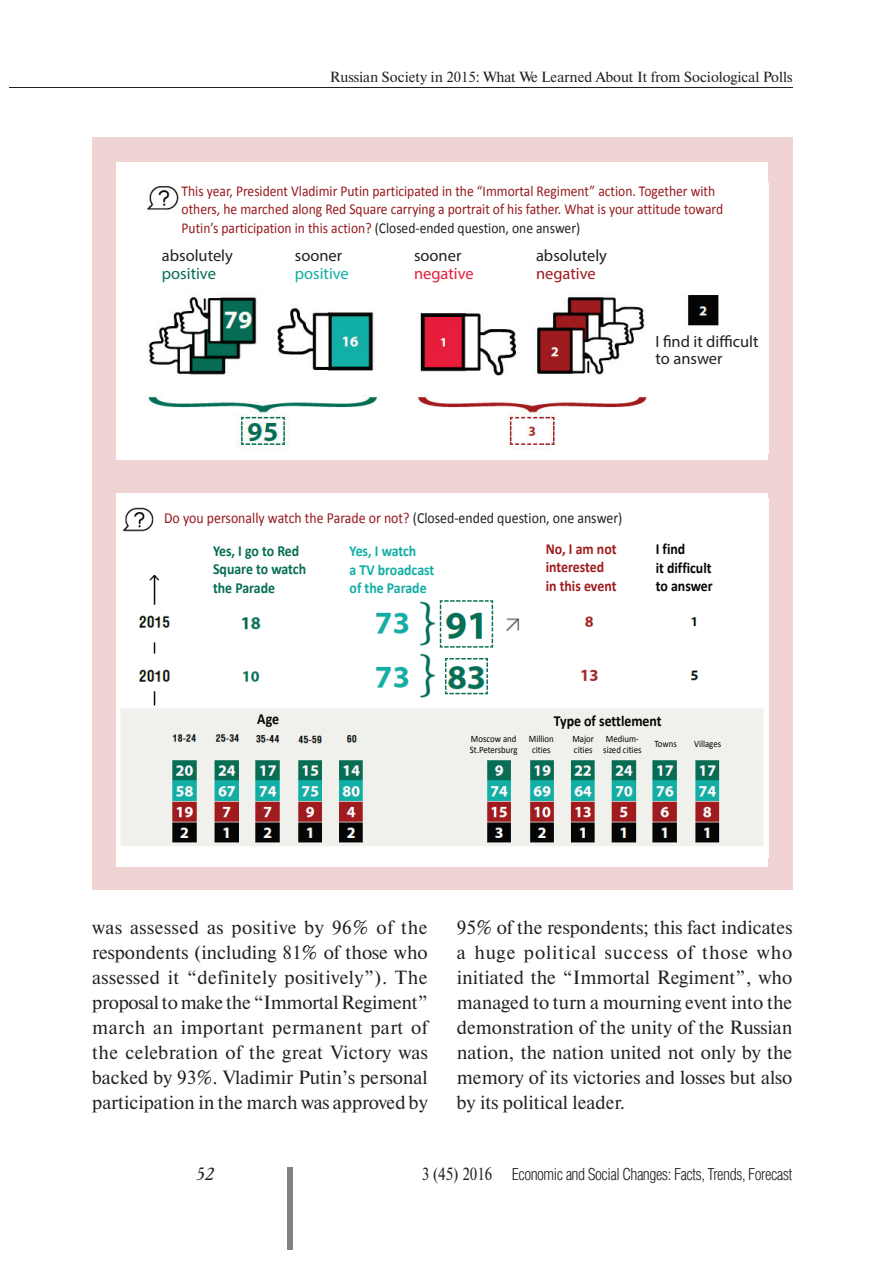
<style>
.page{position:relative;width:893px;height:1263px;background:#fff}
.page>*{position:absolute;margin:0;border:0;box-sizing:border-box;transform-origin:0 0}
.t1{font:19.05px/25px "Newton C";color:#231f20;text-align:justify}
.t2{font:italic 17.7px "Academy";color:#231f20}
.t3{font:300 16.65px "Helios Cond";letter-spacing:-.03em;color:#231f20}
.t4{font:16.5px/17.9px "Myriad Pro";color:#231f20}
.t5{font:16.5px "Myriad Pro";color:#076d54}
.t6{font:16.5px "Myriad Pro";color:#10aea5}
.t7{font:16.5px "Myriad Pro";color:#e71d3b}
.t8{font:16.5px "Myriad Pro";color:#9f1b1e}
.t9{font:15.45px "Calibri";color:#96181c;scale:.9 1}
.t10{font:700 15.45px/18.5px "Calibri";color:#040504;scale:.9 1}
.t11{font:700 15.45px/18.5px "Calibri";color:#076d54;scale:.9 1}
.t12{font:700 15.45px/18.5px "Calibri";color:#10aea5;scale:.9 1}
.t13{font:700 15.45px/18.5px "Calibri";color:#9f1b1e;scale:.9 1}
.t14{font:15px/18.1px "Calibri";color:#96181c;scale:.9 1}
.t15{font:14.7px "Newton C";color:#231f20}
.t16{font:9.75px/11.7px "Calibri";color:#040504;scale:.9 1}
.s1{color:#231f20}
.s2{font-family:"Newton C";font-weight:400;font-size:17.7px}
</style>
<div class="page">
<div style="left:287px;top:1167px;width:6px;height:83px;background:#808285"></div>
<hr style="left:9px;top:87px;width:783px;height:1px;background:#231f20">
<div style="left:92px;top:138px;width:700px;height:752px;background:#f0d4d4"></div>
<div style="left:116px;top:162px;width:652px;height:298px;background:#fff"></div>
<img style="left:147px;top:186px;width:572px;height:260px">
<div style="left:151px;top:244px;width:505px;height:46px;background:#fff"></div>
<div style="left:179px;top:180px;width:577px;height:60px;background:#fff"></div>
<div style="left:651px;top:330px;width:116px;height:50px;background:#fff"></div>
<div style="left:116px;top:493px;width:652px;height:374px;background:#fff"></div>
<img style="left:120px;top:507px;width:644px;height:339px">
<div style="left:211px;top:534px;width:523px;height:63px;background:#fff"></div>
<div style="left:160px;top:506px;width:516px;height:28px;background:#fff"></div>
<div style="left:162px;top:711px;width:227px;height:17px;background:#f0f0ec"></div>
<div style="left:162px;top:745px;width:227px;height:13px;background:#f0f0ec"></div>
<div style="left:461px;top:710px;width:270px;height:48px;background:#f0f0ec"></div>
<p class="t15" style="left:330px;top:72px;width:464px">Russian Society in 2015: What We Learned About It from Sociological Polls</p>
<p class="t14" style="left:182px;top:184px;width:603px">This year, President Vladimir Putin participated in the “Immortal Regiment” action. Together with others, he marched along Red Square carrying a portrait of his father. What is your attitude toward<br>Putin’s participation in this action? <span class="s1">(Closed-ended question, one answer)</span></p>
<p class="t4" style="left:162px;top:248px;width:72px">absolutely</p>
<p class="t5" style="left:162px;top:267px;width:56px">positive</p>
<p class="t4" style="left:295px;top:248px;width:49px">sooner</p>
<p class="t6" style="left:295px;top:267px;width:56px">positive</p>
<p class="t4" style="left:414px;top:248px;width:49px">sooner</p>
<p class="t7" style="left:414px;top:267px;width:61px">negative</p>
<p class="t4" style="left:536px;top:248px;width:72px">absolutely</p>
<p class="t8" style="left:536px;top:267px;width:61px">negative</p>
<p class="t4" style="left:656px;top:333px;width:104px">I find it difficult to answer</p>
<p class="t9" style="left:164px;top:511px;width:511px">Do you personally watch the Parade or not? <span class="s1">(Closed-ended question, one answer)</span></p>
<p class="t11" style="left:213px;top:543px;width:105px">Yes, I go to Red<br>Square to watch the Parade</p>
<p class="t12" style="left:350px;top:543px;width:96px">Yes, I watch<br>a TV broadcast of the Parade</p>
<p class="t13" style="left:546px;top:541px;width:80px">No, I am not interested in this event</p>
<p class="t10" style="left:656px;top:541px;width:65px">I find<br>it difficult to answer</p>
<p class="t10" style="left:257px;top:711px;width:26px">Age</p>
<p class="t10" style="left:554px;top:713px;width:121px">Type of settlement</p>
<p class="t16" style="left:470px;top:733px;width:55px">Moscow and<br>St.Petersburg</p>
<p class="t16" style="left:529px;top:733px;width:29px;text-align:center">Million cities</p>
<p class="t16" style="left:572px;top:733px;width:25px">Major cities</p>
<p class="t16" style="left:603px;top:733px;width:44px">Medium&shy;sized cities</p>
<p class="t16" style="left:654px;top:739px;width:26px">Towns</p>
<p class="t16" style="left:694px;top:739px;width:32px">Villages</p>
<p class="t1" style="left:92px;top:917px;width:337px">was assessed as positive by 96% of the respondents (including 81% of those who assessed it “definitely positively”). The proposal to make the “Immortal Regiment” march an important permanent part of the celebration of the great Victory was backed by 93%. Vladimir Putin’s personal participation in the march was approved by</p>
<p class="t1" style="left:457px;top:917px;width:337px">95% of the respondents; this fact indicates a huge political success of those who initiated the “Immortal Regiment”, who managed to turn a mourning event into the demonstration of the unity of the Russian nation, the nation united not only by the memory of its victories and losses but also by its political leader.</p>
<p class="t2" style="left:196px;top:1165px;width:20px">52</p>
<p class="t3" style="left:422px;top:1168px;width:372px"><span class="s2">3 (45) 2016</span> Economic and Social Changes: Facts, Trends, Forecast</p>
</div>
